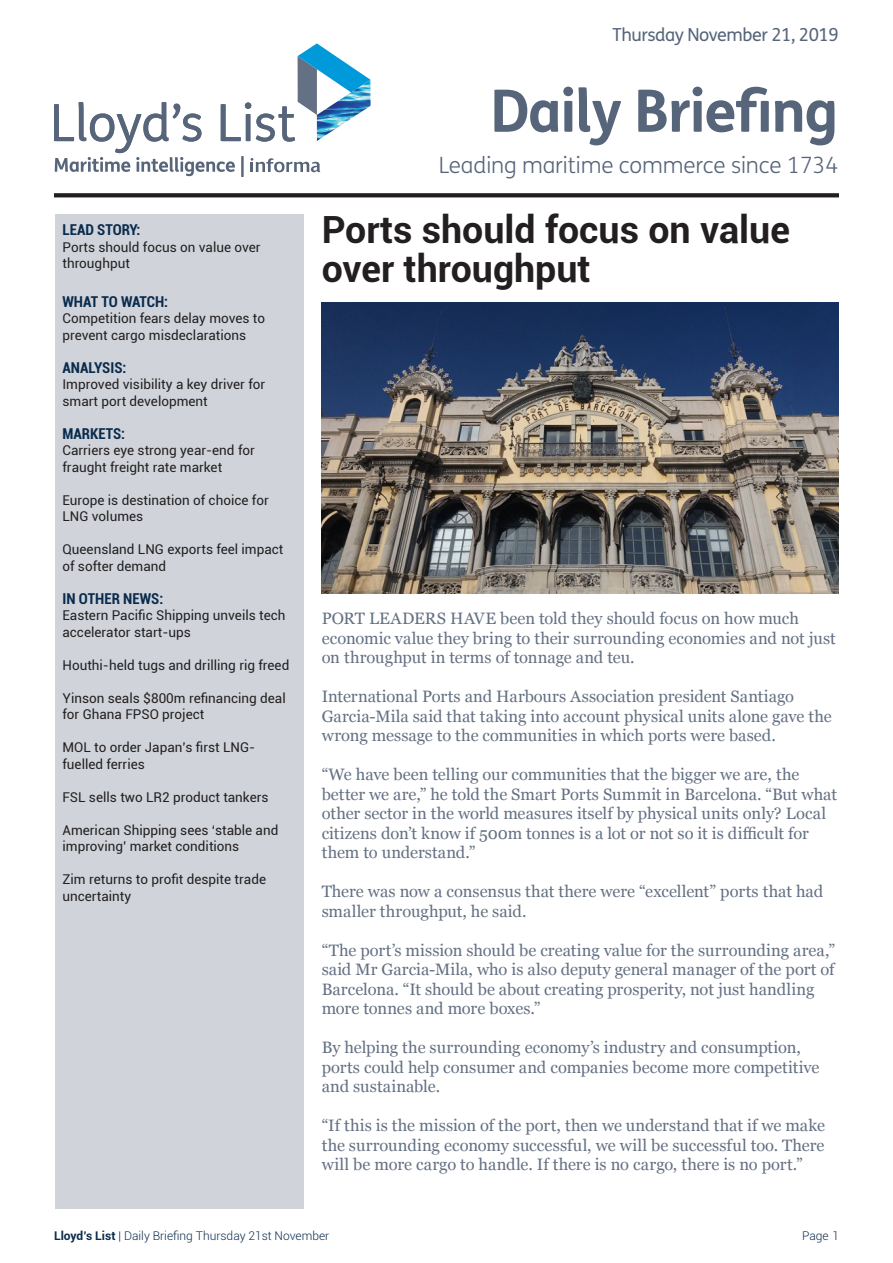
<style>
.page{position:relative;width:893px;height:1263px;background:#fff}
.page>*{position:absolute;margin:0;border:0;box-sizing:border-box;transform-origin:0 0}
.t1{font:700 58.5px "FS Me";letter-spacing:-.025em;color:#57657b}
.Headline_1{font:700 37.5px/39px "Roboto";color:#231f20}
.t2{font:300 22.5px "FS Me";letter-spacing:-.005em;color:#57657b}
.t3{font:18px "FS Me";letter-spacing:-.025em;color:#57657b}
.Body_Copy{font:16.5px/19.5px "Georgia";color:#647083}
.Contents_header{font:700 condensed 15px "Roboto";color:#0a2b4d}
.Contents_body{font:13.5px/16.5px "Roboto";color:#231f20}
.t4{font:300 12px "Roboto";color:#0a2b4d}
.s1{font-weight:700}
</style>
<div class="page">
<svg style="left:54px;top:43px;width:316px;height:134px"></svg>
<svg style="left:54px;top:193px;width:785px;height:4px;background:#2d292a"></svg>
<img style="left:321px;top:302px;width:517px;height:291px">
<div style="left:55px;top:215px;width:249px;height:994px;background:#d0d4da"></div>
<p class="t3" style="left:613px;top:22px;width:228px">Thursday November 21, 2019</p>
<p class="Contents_header" style="left:63px;top:220px;width:79px">LEAD STORY:</p>
<p class="Contents_body" style="left:63px;top:238px;width:200px">Ports should focus on value over throughput</p>
<p class="Contents_header" style="left:63px;top:291px;width:107px">WHAT TO WATCH:</p>
<p class="Contents_body" style="left:63px;top:310px;width:204px">Competition fears delay moves to prevent cargo misdeclarations</p>
<p class="Contents_header" style="left:63px;top:357px;width:65px">ANALYSIS:</p>
<p class="Contents_body" style="left:63px;top:376px;width:204px">Improved visibility a key driver for smart port development</p>
<p class="Contents_header" style="left:63px;top:423px;width:64px">MARKETS:</p>
<p class="Contents_body" style="left:63px;top:442px;width:194px">Carriers eye strong year-end for fraught freight rate market</p>
<p class="Contents_body" style="left:63px;top:491px;width:208px">Europe is destination of choice for<br>LNG volumes</p>
<p class="Contents_body" style="left:63px;top:541px;width:222px">Queensland LNG exports feel impact of softer demand</p>
<p class="Contents_header" style="left:63px;top:588px;width:102px">IN OTHER NEWS:</p>
<p class="Contents_body" style="left:63px;top:607px;width:225px">Eastern Pacific Shipping unveils tech accelerator start-ups</p>
<p class="Contents_body" style="left:63px;top:656px;width:228px">Houthi-held tugs and drilling rig freed</p>
<p class="Contents_body" style="left:63px;top:689px;width:225px">Yinson seals $800m refinancing deal for Ghana FPSO project</p>
<p class="Contents_body" style="left:63px;top:739px;width:194px">MOL to order Japan’s first LNG&shy;fuelled ferries</p>
<p class="Contents_body" style="left:63px;top:788px;width:208px">FSL sells two LR2 product tankers</p>
<p class="Contents_body" style="left:63px;top:821px;width:217px">American Shipping sees ‘stable and improving’ market conditions</p>
<p class="Contents_body" style="left:63px;top:871px;width:205px">Zim returns to profit despite trade uncertainty</p>
<p class="t1" style="left:490px;top:66px;width:350px">Daily Briefing</p>
<p class="t2" style="left:439px;top:150px;width:401px">Leading maritime commerce since 1734</p>
<p class="Headline_1" style="left:322px;top:209px;width:470px">Ports should focus on value over throughput</p>
<p class="Body_Copy" style="left:322px;top:608px;width:516px">PORT LEADERS HAVE been told they should focus on how much economic value they bring to their surrounding economies and not just on throughput in terms of tonnage and teu.</p>
<p class="Body_Copy" style="left:322px;top:686px;width:512px">International Ports and Harbours Association president Santiago<br>Garcia-Mila said that taking into account physical units alone gave the wrong message to the communities in which ports were based.</p>
<p class="Body_Copy" style="left:322px;top:764px;width:517px">“We have been telling our communities that the bigger we are, the better we are,” he told the Smart Ports Summit in Barcelona. “But what other sector in the world measures itself by physical units only? Local citizens don’t know if 500m tonnes is a lot or not so it is difficult for them to understand.”</p>
<p class="Body_Copy" style="left:322px;top:881px;width:503px">There was now a consensus that there were “excellent” ports that had smaller throughput, he said.</p>
<p class="Body_Copy" style="left:322px;top:940px;width:515px">“The port’s mission should be creating value for the surrounding area,” said Mr Garcia-Mila, who is also deputy general manager of the port of Barcelona. “It should be about creating prosperity, not just handling more tonnes and more boxes.”</p>
<p class="Body_Copy" style="left:322px;top:1037px;width:499px">By helping the surrounding economy’s industry and consumption, ports could help consumer and companies become more competitive and sustainable.</p>
<p class="Body_Copy" style="left:322px;top:1115px;width:505px;text-align:justify">“If this is the mission of the port, then we understand that if we make the surrounding economy successful, we will be successful too. There will be more cargo to handle. If there is no cargo, there is no port.”</p>
<p class="t4" style="left:54px;top:1228px;width:277px"><span class="s1">Lloyd’s List</span> | Daily Briefing Thursday 21st November</p>
<p class="t4" style="left:802px;top:1228px;width:38px">Page 1</p>
</div>
